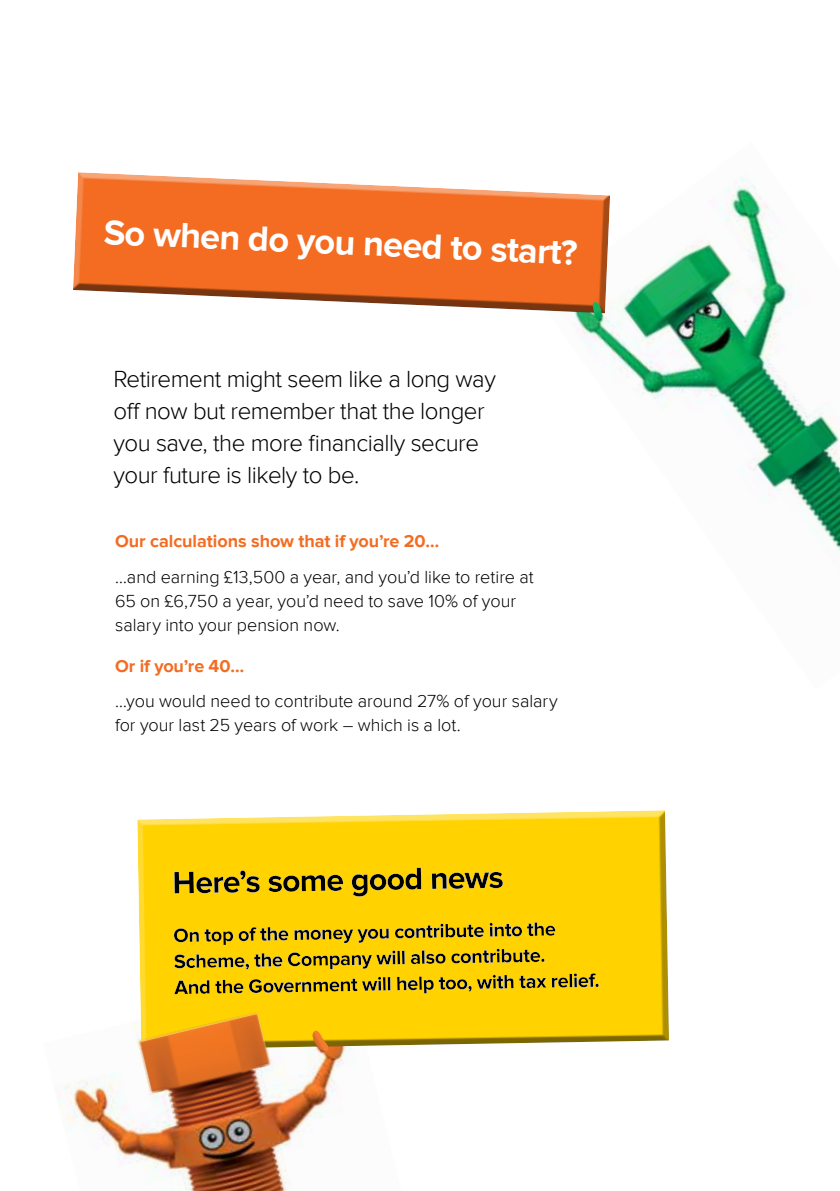
<style>
.page{position:relative;width:840px;height:1191px;background:#fff}
.page>*{position:absolute;margin:0;border:0;box-sizing:border-box;transform-origin:0 0}
.t1{font:700 36px "Proxima Nova";color:#fff}
.t2{font:300 24px/32px "Proxima Nova";letter-spacing:-.02em;color:#000}
.t3{font:300 18px/24px "Proxima Nova";color:#000}
.t4{font:700 18px "Proxima Nova";letter-spacing:-.005em;color:#f36c21}
</style>
<div class="page">
<img style="left:572px;top:177px;width:267px;height:373px">
<img style="left:58px;top:1053px;width:297px;height:138px">
<svg style="left:73px;top:172px;width:544px;height:145px;fill:#f36c21"></svg>
<svg style="left:137px;top:810px;width:532px;height:243px;background:#e9c415"></svg>
<svg style="left:310px;top:1030px;width:18px;height:21px"></svg>
<img style="left:117px;top:990px;width:171px;height:135px">
<svg style="left:592px;top:302px;width:9px;height:18px"></svg>
<h1 class="t1" style="left:104px;top:213px;width:475px;rotate:2deg">So when do you need to start?</h1>
<h2 class="t2" style="left:113px;top:363px;width:383px">Retirement might seem like a long way off now but remember that the longer you save, the more financially secure your future is likely to be.</h2>
<p class="t4" style="left:115px;top:531px;width:325px">Our calculations show that if you’re 20…</p>
<p class="t3" style="left:115px;top:565px;width:420px">…and earning £13,500 a year, and you’d like to retire at<br>65 on £6,750 a year, you’d need to save 10% of your salary into your pension now.</p>
<p class="t4" style="left:115px;top:655px;width:130px">Or if you’re 40…</p>
<p class="t3" style="left:115px;top:689px;width:444px">…you would need to contribute around 27% of your salary for your last 25 years of work – which is a lot.</p>
</div>
